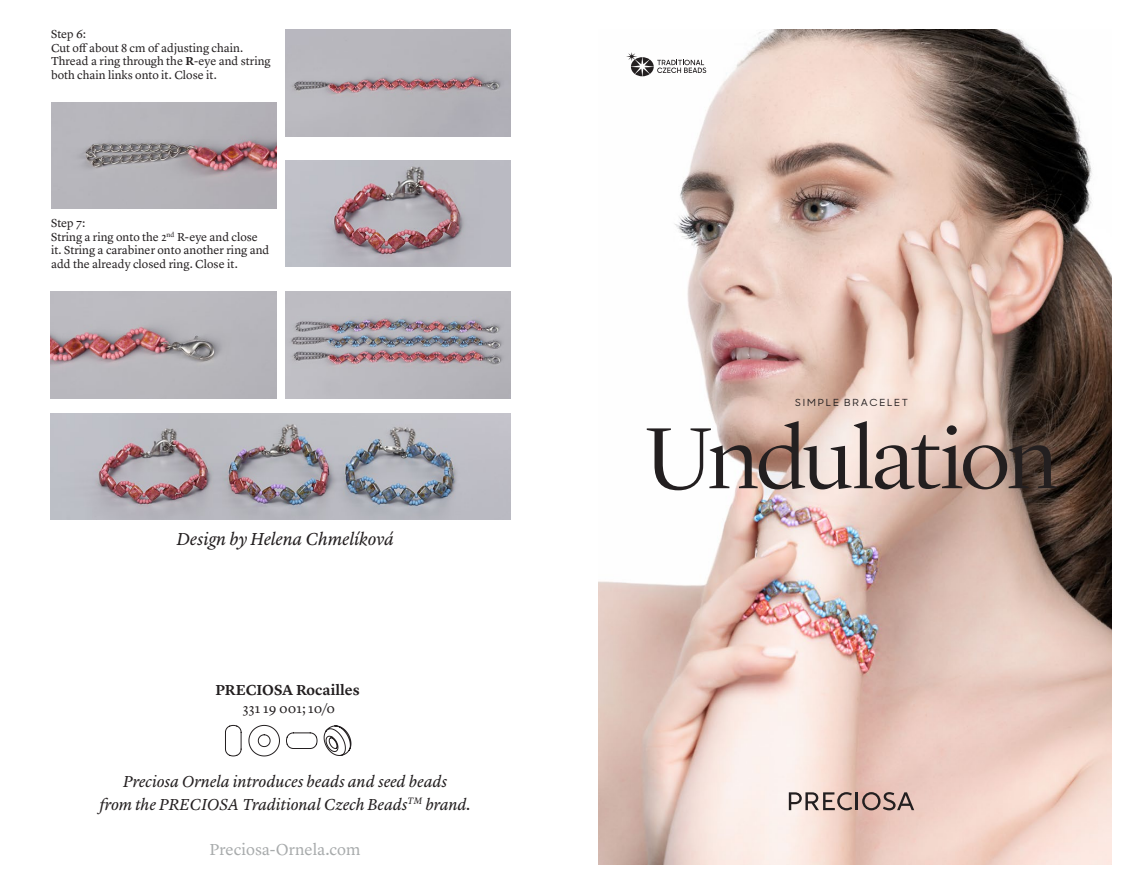
<style>
.page{position:relative;width:1140px;height:893px;background:#fff}
.page>*{position:absolute;margin:0;border:0;box-sizing:border-box;transform-origin:0 0}
.t1{font:300 90px "Lyon Display";letter-spacing:-.03em;color:#231f20;scale:1.05 1}
.t2{font:italic 18px "Lyon Text";letter-spacing:-.005em;color:#231f20}
.t3{font:italic 16.5px/22.5px "Lyon Text";letter-spacing:-.005em;color:#231f20;text-align:center}
.t4{font:16.5px "Lyon Text";color:#a8abac}
.t5{font:600 15px "Lyon Text";color:#231f20}
.t6{font:13.5px "Lyon Text";letter-spacing:.005em;color:#231f20}
.t7{font:12px/13.5px "Lyon Text";color:#231f20}
.t8{font:500 9.75px "Sharp Sans Display No 1";letter-spacing:.18em;color:#231f20;scale:1.05 1}
.s1{font-weight:600}
</style>
<div class="page">
<img style="left:598px;top:30px;width:513px;height:834px">
<svg style="left:249px;top:725px;width:31px;height:31px"></svg>
<svg style="left:225px;top:725px;width:16px;height:31px"></svg>
<svg style="left:286px;top:733px;width:31px;height:16px"></svg>
<svg style="left:324px;top:726px;width:27px;height:30px"></svg>
<svg style="left:626px;top:52px;width:80px;height:24px"></svg>
<hr style="left:855px;top:792px;width:3px;height:18px;background:#231f20">
<svg style="left:862px;top:792px;width:52px;height:18px"></svg>
<svg style="left:789px;top:792px;width:63px;height:18px"></svg>
<img style="left:51px;top:102px;width:226px;height:106px">
<img style="left:51px;top:292px;width:225px;height:106px">
<img style="left:51px;top:413px;width:460px;height:107px">
<img style="left:285px;top:161px;width:226px;height:106px">
<img style="left:285px;top:30px;width:225px;height:106px">
<img style="left:285px;top:292px;width:226px;height:106px">
<p class="t7" style="left:51px;top:26px;width:221px">Step 6:<br>Cut off about 8 cm of adjusting chain.<br>Thread a ring through the <span class="s1">R</span>-eye and string both chain links onto it. Close it.</p>
<p class="t7" style="left:51px;top:215px;width:220px">Step 7:<br>String a ring onto the 2<sup>nd</sup> R-eye and close it. String a carabiner onto another ring and add the already closed ring. Close it.</p>
<h2 class="t2" style="left:177px;top:526px;width:219px">Design by Helena Chmelíková</h2>
<p class="t5" style="left:215px;top:678px;width:146px">PRECIOSA Rocailles</p>
<p class="t6" style="left:243px;top:698px;width:94px">331 19 001; 10/0</p>
<h3 class="t3" style="left:99px;top:769px;width:373px">Preciosa Ornela introduces beads and seed beads<br>from the PRECIOSA Traditional Czech Beads<sup>TM</sup> brand.</h3>
<h3 class="t4" style="left:209px;top:836px;width:152px">Preciosa-Ornela.com</h3>
<p class="t8" style="left:795px;top:395px;width:109px">SIMPLE BRACELET</p>
<h1 class="t1" style="left:645px;top:393px;width:394px">Undulation</h1>
</div>
